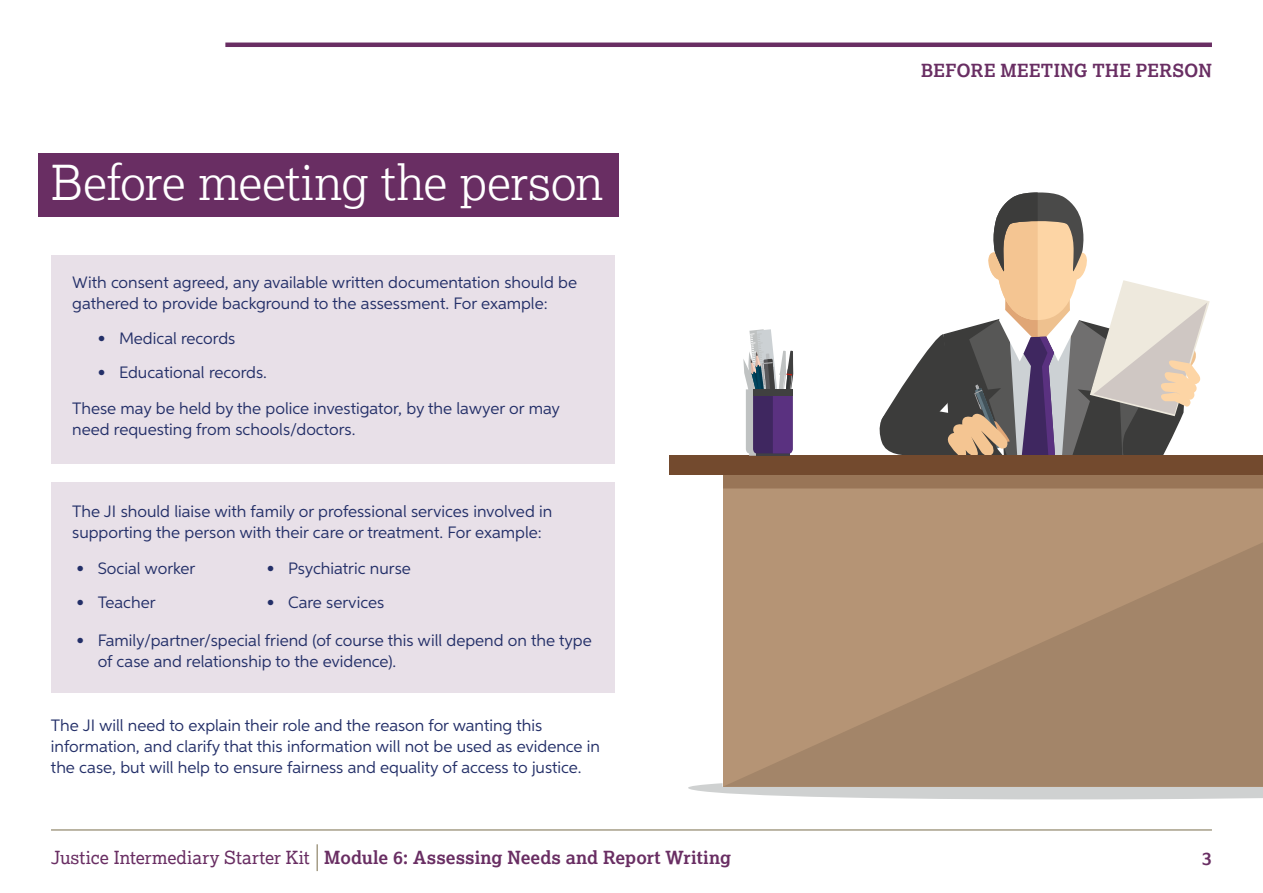
<style>
.page{position:relative;width:1263px;height:893px;background:#fff}
.page>*{position:absolute;margin:0;border:0;box-sizing:border-box;transform-origin:0 0}
.t1{font:300 48px "Lexia";letter-spacing:-.01em;color:#fff}
.t2{font:700 18px "Lexia";letter-spacing:.005em;color:#692e63}
.t3{font:16.5px/21px "Aspira";color:#232f68}
.s1{font-weight:400}
</style>
<div class="page">
<hr style="left:51px;top:829px;width:1161px;height:2px;background:#a69e88">
<hr style="left:316px;top:844px;width:2px;height:27px;background:#a69e88">
<div style="left:51px;top:255px;width:563px;height:208px;background:#e8e0e8"></div>
<div style="left:51px;top:483px;width:563px;height:210px;background:#e8e0e8"></div>
<hr style="left:225px;top:43px;width:987px;height:4px;background:#692e63">
<div style="left:38px;top:153px;width:581px;height:64px;background:#692e63"></div>
<div style="left:669px;top:456px;width:594px;height:19px;background:#734a2e"></div>
<svg style="left:688px;top:783px;width:575px;height:16px;background:#d4d6d6"></svg>
<svg style="left:723px;top:574px;width:540px;height:213px;background:#aa8b6e"></svg>
<svg style="left:723px;top:192px;width:540px;height:382px"></svg>
<div style="left:773px;top:389px;width:20px;height:7px;background:#404040"></div>
<h1 class="t1" style="left:51px;top:152px;width:554px">Before meeting the person</h1>
<p class="t3" style="left:72px;top:272px;width:506px">With consent agreed, any available written documentation should be gathered to provide background to the assessment. For example:</p>
<p class="t3" style="left:98px;top:328px;width:139px">• Medical records</p>
<p class="t3" style="left:72px;top:354px;width:489px;line-height:35.5px;text-indent:26px">• Educational records.<br>These may be held by the police investigator, by the lawyer or may</p>
<p class="t3" style="left:72px;top:418px;width:285px">need requesting from schools/doctors.</p>
<p class="t3" style="left:72px;top:500px;width:482px">The JI should liaise with family or professional services involved in supporting the person with their care or treatment. For example:</p>
<p class="t3" style="left:267px;top:557px;width:146px">• Psychiatric nurse</p>
<p class="t3" style="left:267px;top:591px;width:119px">• Care services</p>
<p class="t3" style="left:98px;top:629px;width:495px;text-indent:-21px">• Family/partner/special friend (of course this will depend on the type of case and relationship to the evidence).</p>
<p class="t3" style="left:77px;top:557px;width:120px">• Social worker</p>
<p class="t3" style="left:77px;top:591px;width:81px">• Teacher</p>
<p class="t3" style="left:51px;top:715px;width:551px">The JI will need to explain their role and the reason for wanting this information, and clarify that this information will not be used as evidence in the case, but will help to ensure fairness and equality of access to justice.</p>
<p class="t2" style="left:921px;top:60px;width:292px">BEFORE MEETING THE PERSON</p>
<p class="t2" style="left:51px;top:846px;width:682px"><span class="s1">Justice Intermediary Starter Kit</span> Module 6: Assessing Needs and Report Writing</p>
<p class="t2" style="left:1202px;top:847px;width:11px">3</p>
</div>
